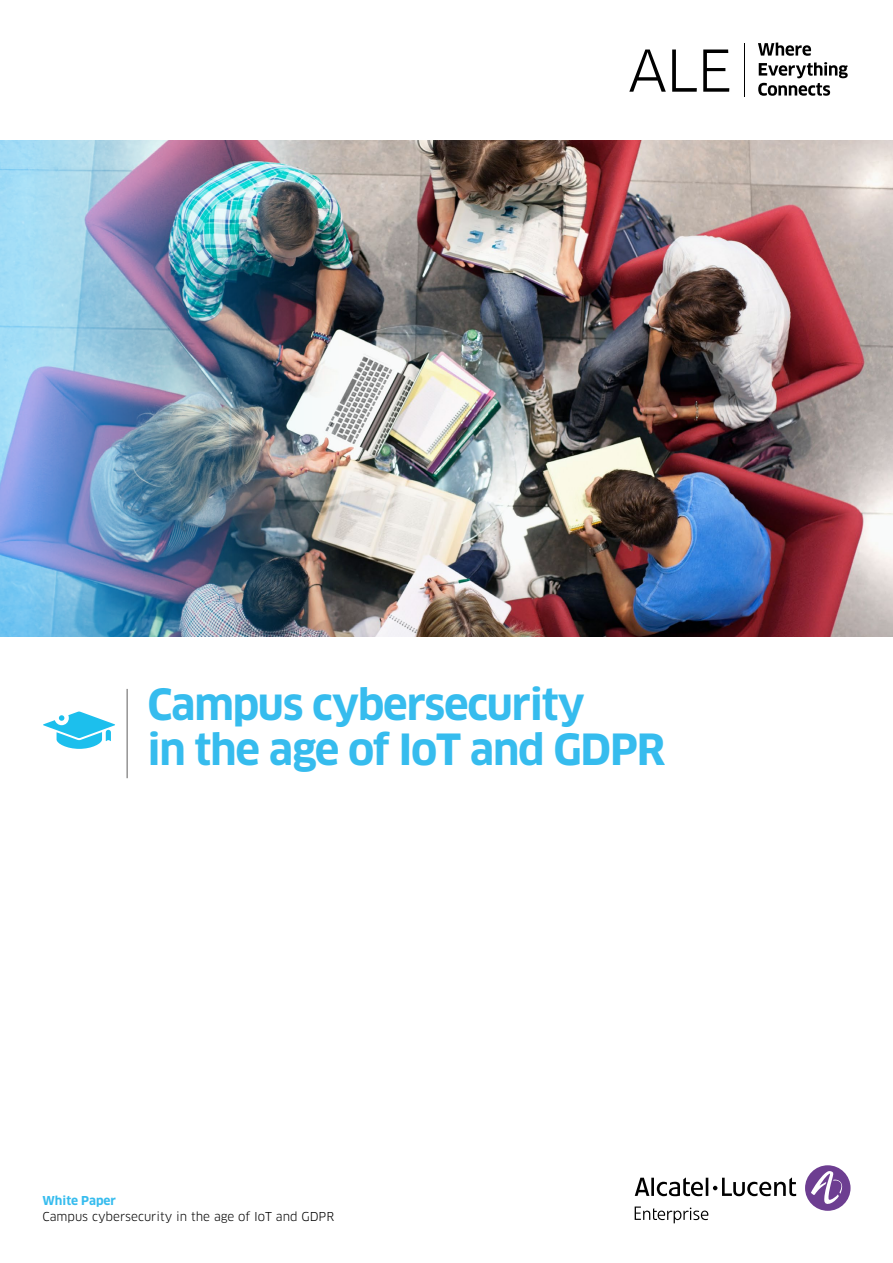
<style>
.page{position:relative;width:893px;height:1263px;background:#fff}
.page>*{position:absolute;margin:0;border:0;box-sizing:border-box;transform-origin:0 0}
.t1{font:700 42px/45px "Clan OT";letter-spacing:-.03em;color:#36bcee}
.t2{font:12px "Clan OT";color:#000}
.t3{font:700 12px "Clan OT";color:#36bcee}
</style>
<div class="page">
<svg style="left:758px;top:43px;width:53px;height:13px"></svg>
<svg style="left:758px;top:62px;width:90px;height:34px"></svg>
<svg style="left:629px;top:50px;width:37px;height:42px"></svg>
<svg style="left:672px;top:50px;width:25px;height:42px"></svg>
<svg style="left:703px;top:50px;width:26px;height:42px"></svg>
<hr style="left:744px;top:43px;width:1px;height:53px;background:#000">
<img style="left:0;top:140px;width:893px;height:497px">
<div style="left:805px;top:1165px;width:45px;height:46px;background:#6d3e91;border-radius:50%"></div>
<svg style="left:811px;top:1171px;width:34px;height:34px"></svg>
<svg style="left:635px;top:1177px;width:161px;height:19px"></svg>
<svg style="left:635px;top:1206px;width:73px;height:17px"></svg>
<hr style="left:127px;top:689px;width:1px;height:89px;background:#706f6f">
<svg style="left:43px;top:711px;width:72px;height:38px"></svg>
<h1 class="t1" style="left:147px;top:682px;width:519px">Campus cybersecurity<br>in the age of IoT and GDPR</h1>
<p class="t3" style="left:43px;top:1193px;width:75px">White Paper</p>
<p class="t2" style="left:43px;top:1209px;width:293px">Campus cybersecurity in the age of IoT and GDPR</p>
</div>
